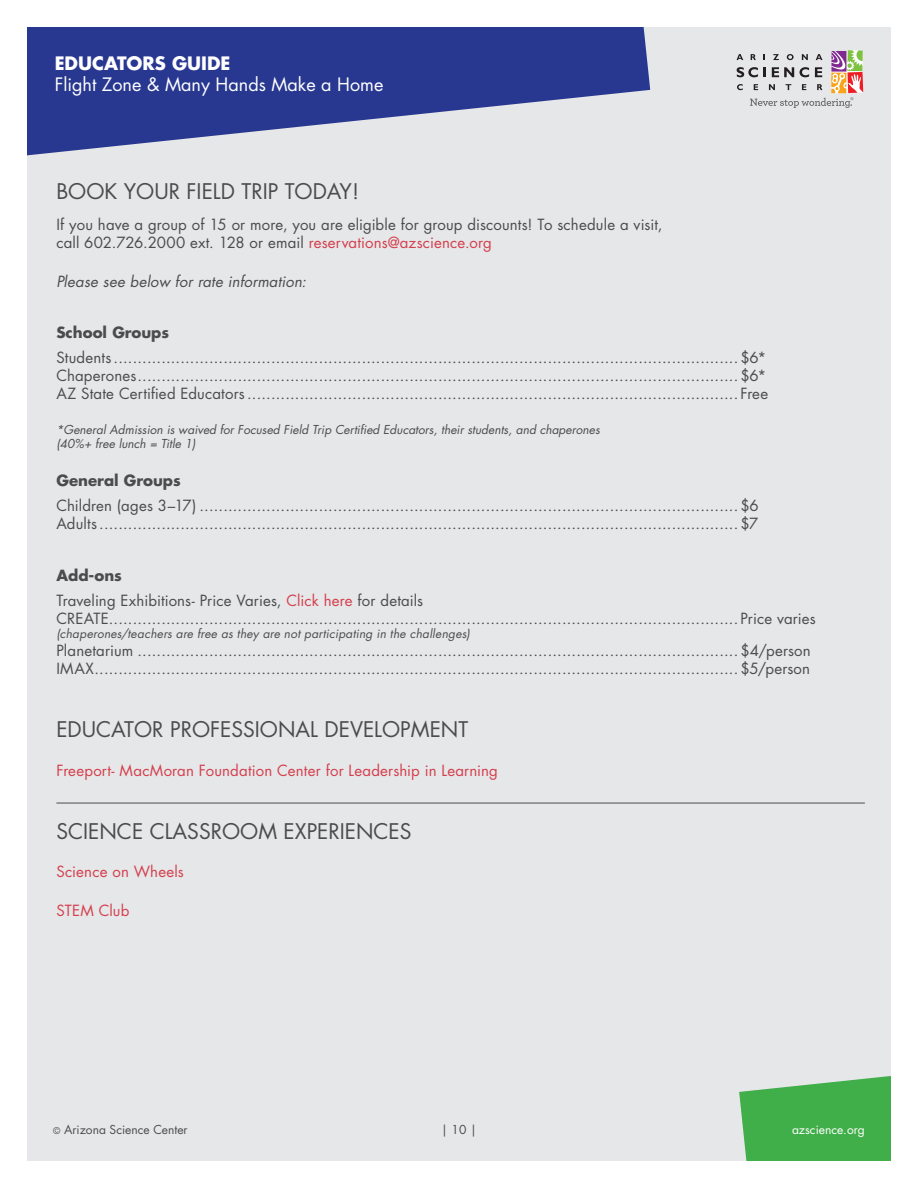
<style>
.page{position:relative;width:918px;height:1188px;background:#e6e7e9}
.page>*{position:absolute;margin:0;border:0;box-sizing:border-box;transform-origin:0 0}
.ASC_Body_Copy{font:21px "Futura Std";color:#4b4c4d}
.ASC_SECONDARY_SUBHEA{font:21px "Futura Std";color:#4b4c4d}
.t1{font:18px "Futura Std";color:#fff}
.t2{font:700 18px "Futura Std";color:#fff}
.ASC_Bullets_with_Tab{font:15px/18px "Futura Std";letter-spacing:.01em;color:#4b4c4d}
.ASC_Body_Copy-2{font:15px/18px "Futura Std";letter-spacing:.01em;color:#4b4c4d}
.ASC_Body_Copy-3{font:15px "Futura Std";letter-spacing:.01em;color:#d43f4d}
.ASC_Body_Copy-4{font:italic 15px "Futura Std";letter-spacing:.01em;color:#4b4c4d}
.ASC_Subhead{font:700 15px "Futura Std";color:#4b4c4d}
.ASC_Fine_Print{font:italic 12px/14.4px "Futura Std";color:#4b4c4d}
.ASC_Bullets_with_Tab-2{font:italic 12px "Futura Std";letter-spacing:.02em;color:#4b4c4d}
.t3{font:12px "Futura Std";color:#4b4c4d}
.t4{font:12px "Futura Std";color:#fff}
.s1{color:#d43f4d}
.s2{font-size:9px}
</style>
<div class="page">
<svg style="left:28px;top:28px;width:622px;height:128px;fill:#283891"></svg>
<svg style="left:739px;top:1076px;width:151px;height:84px;background:#53b45b"></svg>
<hr style="left:56px;top:803px;width:809px;height:1px;background:#4b4c4d">
<svg style="left:737px;top:50px;width:126px;height:58px"></svg>
<div style="left:0;top:0;width:918px;height:1188px;border:27px solid #fff"></div>
<p class="t2" style="left:55px;top:51px;width:177px">EDUCATORS GUIDE</p>
<p class="t1" style="left:55px;top:73px;width:330px">Flight Zone &amp; Many Hands Make a Home</p>
<p class="ASC_SECONDARY_SUBHEA" style="left:56px;top:178px;width:304px">BOOK YOUR FIELD TRIP TODAY!</p>
<p class="ASC_Body_Copy-2" style="left:56px;top:216px;width:607px">If you have a group of 15 or more, you are eligible for group discounts! To schedule a visit, call 602.726.2000 ext. 128 or email <span class="s1">reservations@azscience.org</span></p>
<p class="ASC_Body_Copy-4" style="left:56px;top:271px;width:251px">Please see below for rate information:</p>
<p class="ASC_Subhead" style="left:56px;top:323px;width:114px">School Groups</p>
<p class="ASC_Bullets_with_Tab" style="left:56px;top:349px;width:713px;text-align:justify">Students...................................................................................................................................$6* Chaperones..............................................................................................................................$6* AZ State Certified Educators....................................................................................................... Free</p>
<p class="ASC_Fine_Print" style="left:56px;top:422px;width:545px">*General Admission is waived for Focused Field Trip Certified Educators, their students, and chaperones (40%+ free lunch = Title 1)</p>
<p class="ASC_Subhead" style="left:56px;top:471px;width:126px">General Groups</p>
<p class="ASC_Bullets_with_Tab" style="left:56px;top:497px;width:704px">Children (ages 3–17) .................................................................................................................$6<br>Adults......................................................................................................................................$7</p>
<p class="ASC_Subhead" style="left:56px;top:565px;width:67px">Add-ons</p>
<p class="ASC_Bullets_with_Tab" style="left:56px;top:591px;width:761px">Traveling Exhibitions- Price Varies, <span class="s1">Click here</span> for details<br>CREATE.................................................................................................................................... Price varies</p>
<p class="ASC_Bullets_with_Tab-2" style="left:56px;top:626px;width:415px">(chaperones/teachers are free as they are not participating in the challenges)</p>
<p class="ASC_Bullets_with_Tab" style="left:56px;top:642px;width:756px">Planetarium ..............................................................................................................................$4/person<br>IMAX.......................................................................................................................................$5/person</p>
<p class="ASC_Body_Copy" style="left:56px;top:716px;width:413px">EDUCATOR PROFESSIONAL DEVELOPMENT</p>
<p class="ASC_Body_Copy-3" style="left:56px;top:761px;width:443px">Freeport- MacMoran Foundation Center for Leadership in Learning</p>
<p class="ASC_Body_Copy" style="left:56px;top:818px;width:357px">SCIENCE CLASSROOM EXPERIENCES</p>
<p class="ASC_Body_Copy-3" style="left:56px;top:862px;width:129px">Science on Wheels</p>
<p class="ASC_Body_Copy-3" style="left:56px;top:901px;width:74px">STEM Club</p>
<p class="t3" style="left:53px;top:1122px;width:136px"><span class="s2">©</span> Arizona Science Center</p>
<p class="t3" style="left:441px;top:1122px;width:37px">| 10 |</p>
<p class="t4" style="left:792px;top:1122px;width:74px">azscience.org</p>
</div>
